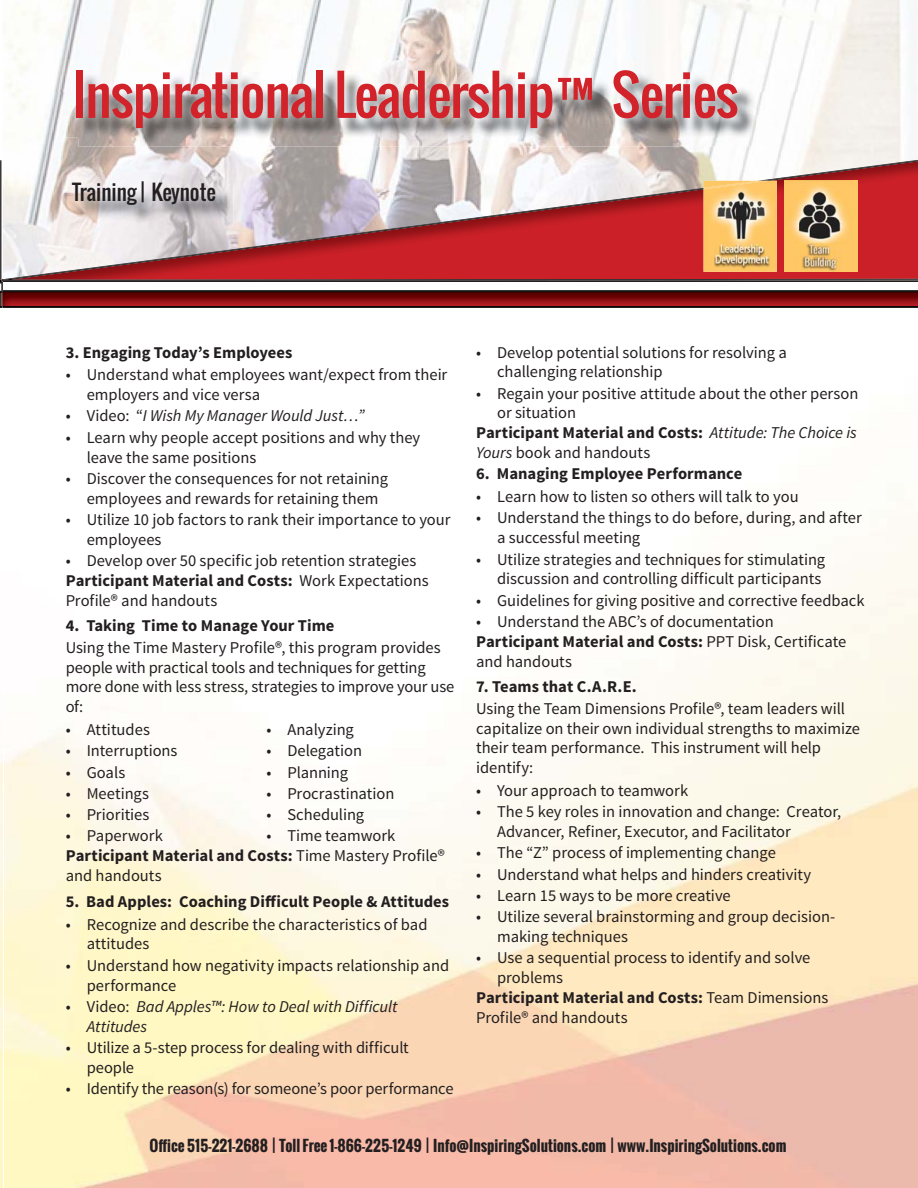
<style>
.page{position:relative;width:918px;height:1188px;background:#fff}
.page>*{position:absolute;margin:0;border:0;box-sizing:border-box;transform-origin:0 0}
.t1{font:54px "Oswald";letter-spacing:-.015em;color:#d2232a}
.t2{font:21px "Oswald";color:#231f20}
.t3{font:16.5px/19.8px "Source Sans Pro";color:#231f20}
.t4{font:700 16.5px "Source Sans Pro";color:#231f20}
.t5{font:italic 16.5px/19.8px "Source Sans Pro";color:#231f20}
.t6{font:700 15px "Oswald";color:#231f20}
.s1{font-style:normal}
.s2{font-weight:700}
.s3{font-weight:400;font-style:italic}
.s4{font-style:italic}
.s5{font-weight:400}
</style>
<div class="page">
<img style="left:1px;top:20px;width:3px;height:259px">
<img style="left:5px;top:0;width:909px;height:93px">
<img style="left:14px;top:93px;width:97px;height:67px">
<img style="left:703px;top:93px;width:215px;height:67px">
<img style="left:111px;top:146px;width:269px;height:14px">
<img style="left:380px;top:146px;width:323px;height:14px">
<img style="left:4px;top:161px;width:914px;height:118px">
<img style="left:704px;top:181px;width:73px;height:91px">
<img style="left:704px;top:181px;width:65px;height:8px">
<img style="left:784px;top:181px;width:73px;height:91px">
<img style="left:75px;top:184px;width:159px;height:39px">
<img style="left:63px;top:172px;width:162px;height:42px">
<img style="left:75px;top:184px;width:150px;height:30px">
<img style="left:78px;top:73px;width:678px;height:73px">
<img style="left:66px;top:61px;width:681px;height:77px">
<img style="left:78px;top:73px;width:669px;height:65px">
<img style="left:0;top:160px;width:1px;height:119px">
<svg style="left:0;top:279px;width:918px;height:29px"></svg>
<h1 class="t1" style="left:72px;top:71px;width:668px">Inspirational Leadership™Series</h1>
<p class="t2" style="left:72px;top:182px;width:145px">Training | Keynote</p>
<p class="t4" style="left:66px;top:346px;width:228px">3. Engaging Today’s Employees</p>
<p class="t3" style="left:87px;top:366px;width:362px;text-indent:-21px">• Understand what employees want/expect from their employers and vice versa</p>
<p class="t5" style="left:66px;top:408px;width:300px"><span class="s1">• Video: “</span>I Wish My Manager Would Just…”</p>
<p class="t3" style="left:87px;top:429px;width:335px;text-indent:-21px">• Learn why people accept positions and why they leave the same positions</p>
<p class="t3" style="left:87px;top:470px;width:303px;text-indent:-21px">• Discover the consequences for not retaining employees and rewards for retaining them</p>
<p class="t3" style="left:87px;top:511px;width:365px;text-indent:-21px">• Utilize 10 job factors to rank their importance to your employees</p>
<p class="t3" style="left:66px;top:552px;width:365px">• Develop over 50 specific job retention strategies<br><span class="s2">Participant Material and Costs:</span> Work Expectations<br>Profile® and handouts</p>
<p class="t4" style="left:66px;top:620px;width:270px">4. Taking Time to Manage Your Time</p>
<p class="t3" style="left:66px;top:639px;width:390px">Using the Time Mastery Profile®, this program provides people with practical tools and techniques for getting more done with less stress, strategies to improve your use of:</p>
<p class="t3" style="left:66px;top:721px;width:86px">• Attitudes</p>
<p class="t3" style="left:66px;top:742px;width:113px">• Interruptions</p>
<p class="t3" style="left:66px;top:764px;width:61px">• Goals</p>
<p class="t3" style="left:66px;top:785px;width:85px">• Meetings</p>
<p class="t3" style="left:66px;top:806px;width:85px">• Priorities</p>
<p class="t3" style="left:66px;top:828px;width:99px">• Paperwork</p>
<p class="t3" style="left:266px;top:721px;width:89px">• Analyzing</p>
<p class="t3" style="left:266px;top:742px;width:97px">• Delegation</p>
<p class="t3" style="left:266px;top:764px;width:83px">• Planning</p>
<p class="t3" style="left:266px;top:785px;width:130px">• Procrastination</p>
<p class="t3" style="left:266px;top:806px;width:99px">• Scheduling</p>
<p class="t3" style="left:66px;top:828px;width:381px;text-indent:201px">• Time teamwork<br><span class="s2">Participant Material and Costs:</span> Time Mastery Profile® and handouts</p>
<p class="t4" style="left:66px;top:895px;width:385px">5. Bad Apples: Coaching Difficult People &amp; Attitudes</p>
<p class="t3" style="left:87px;top:916px;width:342px;text-indent:-21px">• Recognize and describe the characteristics of bad attitudes</p>
<p class="t3" style="left:87px;top:957px;width:364px;text-indent:-21px">• Understand how negativity impacts relationship and performance</p>
<p class="t5" style="left:87px;top:998px;width:312px;text-indent:-21px"><span class="s1">• Video:</span> Bad Apples™: How to Deal with Difficult<br>Attitudes</p>
<p class="t3" style="left:87px;top:1039px;width:324px;text-indent:-21px">• Utilize a 5-step process for dealing with difficult people</p>
<p class="t3" style="left:66px;top:1080px;width:389px">• Identify the reason(s) for someone’s poor performance</p>
<p class="t3" style="left:497px;top:344px;width:291px;text-indent:-21px">• Develop potential solutions for resolving a challenging relationship</p>
<p class="t3" style="left:476px;top:385px;width:384px">• Regain your positive attitude about the other person</p>
<p class="t3" style="left:497px;top:405px;width:81px">or situation</p>
<p class="t4" style="left:476px;top:426px;width:382px">Participant Material and Costs: <span class="s3">Attitude: The Choice is</span></p>
<p class="t3" style="left:476px;top:444px;width:176px"><span class="s4">Yours</span> book and handouts</p>
<p class="t4" style="left:476px;top:468px;width:268px">6. Managing Employee Performance</p>
<p class="t3" style="left:476px;top:488px;width:324px">• Learn how to listen so others will talk to you</p>
<p class="t3" style="left:497px;top:510px;width:366px;text-indent:-21px">• Understand the things to do before, during, and after a successful meeting</p>
<p class="t3" style="left:476px;top:551px;width:351px;text-align:right">• Utilize strategies and techniques for stimulating discussion and controlling difficult participants</p>
<p class="t3" style="left:476px;top:592px;width:390px">• Guidelines for giving positive and corrective feedback</p>
<p class="t3" style="left:476px;top:613px;width:372px">• Understand the ABC’s of documentation<br><span class="s2">Participant Material and Costs:</span> PPT Disk, Certificate and handouts</p>
<p class="t4" style="left:476px;top:681px;width:162px">7. Teams that C.A.R.E.</p>
<p class="t3" style="left:476px;top:700px;width:386px">Using the Team Dimensions Profile®, team leaders will capitalize on their own individual strengths to maximize their team performance. This instrument will help identify:</p>
<p class="t3" style="left:476px;top:782px;width:214px">• Your approach to teamwork</p>
<p class="t3" style="left:497px;top:803px;width:346px;text-indent:-21px">• The 5 key roles in innovation and change: Creator,<br>Advancer, Refiner, Executor, and Facilitator</p>
<p class="t3" style="left:476px;top:844px;width:301px">• The “Z” process of implementing change</p>
<p class="t3" style="left:476px;top:866px;width:337px">• Understand what helps and hinders creativity</p>
<p class="t3" style="left:476px;top:887px;width:256px">• Learn 15 ways to be more creative</p>
<p class="t3" style="left:497px;top:908px;width:340px;text-indent:-21px">• Utilize several brainstorming and group decision&shy;making techniques</p>
<p class="t3" style="left:476px;top:949px;width:336px">• Use a sequential process to identify and solve</p>
<p class="t3" style="left:497px;top:969px;width:67px">problems</p>
<p class="t4" style="left:476px;top:991px;width:354px">Participant Material and Costs: <span class="s5">Team Dimensions</span></p>
<p class="t3" style="left:476px;top:1009px;width:153px">Profile® and handouts</p>
<p class="t6" style="left:149px;top:1138px;width:639px">Office 515-221-2688 | Toll Free 1-866-225-1249 | Info@InspiringSolutions.com | www.InspiringSolutions.com</p>
</div>
